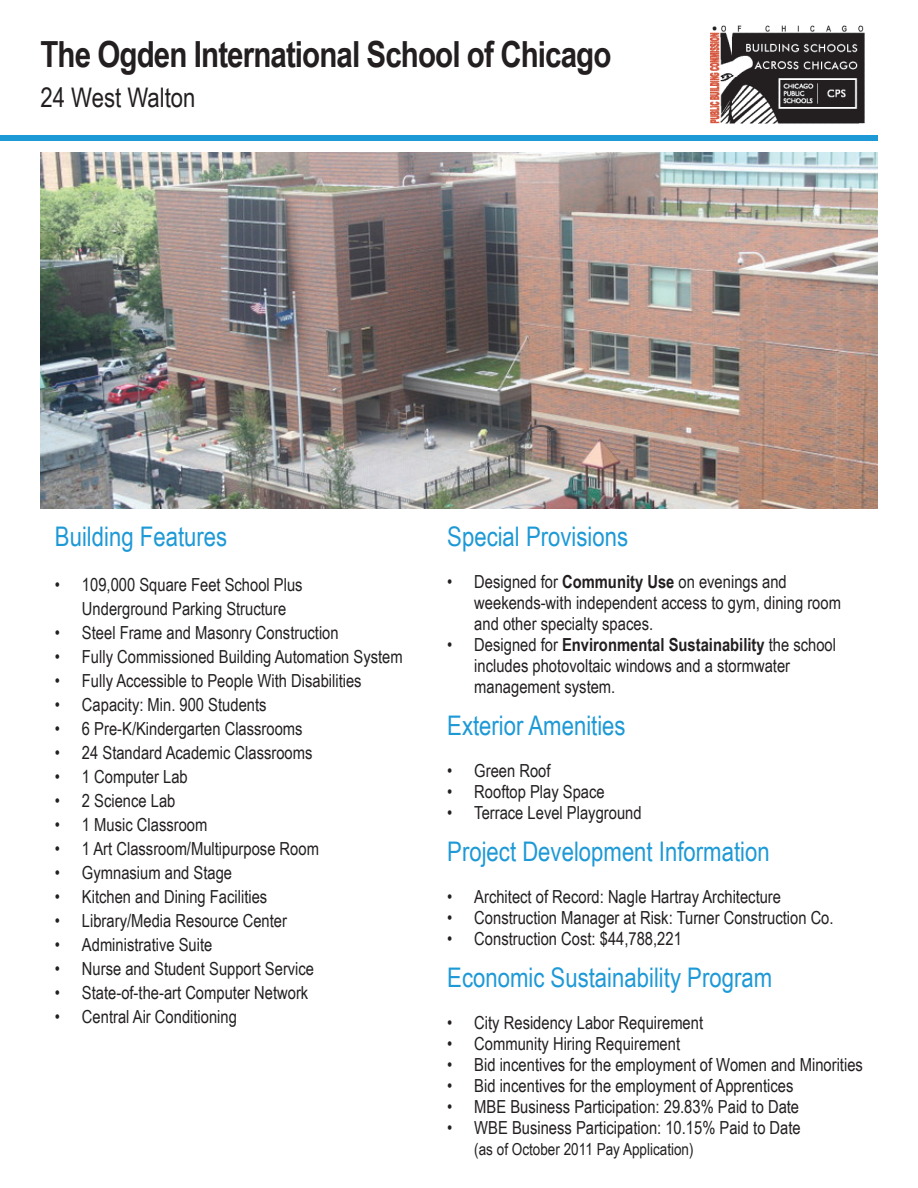
<style>
.page{position:relative;width:918px;height:1188px;background:#fff}
.page>*{position:absolute;margin:0;border:0;box-sizing:border-box;transform-origin:0 0}
.t1{font:700 36px "Arial Narrow";letter-spacing:-.025em;color:#231f20}
.t2{font:27px "Arial Narrow";color:#1d99d6}
.t3{font:27px "Arial Narrow";color:#231f20}
.t4{font:18px/21px "Arial Narrow";color:#231f20}
.t5{font:16.5px "Arial Narrow";color:#231f20}
.s1{font-weight:700}
</style>
<div class="page">
<div style="left:0;top:135px;width:878px;height:6px;background:#1d99d6"></div>
<img style="left:40px;top:153px;width:838px;height:355px">
<img style="left:711px;top:25px;width:154px;height:99px">
<h1 class="t1" style="left:40px;top:27px;width:572px">The Ogden International School of Chicago</h1>
<h2 class="t3" style="left:40px;top:78px;width:157px">24 West Walton</h2>
<h2 class="t2" style="left:55px;top:517px;width:174px">Building Features</h2>
<p class="t4" style="left:55px;top:572px;width:249px;line-height:24px;text-align:center">• 109,000 Square Feet School Plus<br>Underground Parking Structure</p>
<p class="t4" style="left:55px;top:622px;width:285px">• Steel Frame and Masonry Construction</p>
<p class="t4" style="left:55px;top:646px;width:349px">• Fully Commissioned Building Automation System</p>
<p class="t4" style="left:55px;top:670px;width:308px">• Fully Accessible to People With Disabilities</p>
<p class="t4" style="left:55px;top:694px;width:213px">• Capacity: Min. 900 Students</p>
<p class="t4" style="left:55px;top:718px;width:249px">• 6 Pre-K/Kindergarten Classrooms</p>
<p class="t4" style="left:55px;top:742px;width:259px">• 24 Standard Academic Classrooms</p>
<p class="t4" style="left:55px;top:766px;width:134px">• 1 Computer Lab</p>
<p class="t4" style="left:55px;top:790px;width:122px">• 2 Science Lab</p>
<p class="t4" style="left:55px;top:814px;width:154px">• 1 Music Classroom</p>
<p class="t4" style="left:55px;top:838px;width:266px">• 1 Art Classroom/Multipurpose Room</p>
<p class="t4" style="left:55px;top:862px;width:179px">• Gymnasium and Stage</p>
<p class="t4" style="left:55px;top:886px;width:214px">• Kitchen and Dining Facilities</p>
<p class="t4" style="left:55px;top:910px;width:234px">• Library/Media Resource Center</p>
<p class="t4" style="left:55px;top:934px;width:159px">• Administrative Suite</p>
<p class="t4" style="left:55px;top:958px;width:261px">• Nurse and Student Support Service</p>
<p class="t4" style="left:55px;top:982px;width:255px">• State-of-the-art Computer Network</p>
<p class="t4" style="left:55px;top:1006px;width:184px">• Central Air Conditioning</p>
<h2 class="t2" style="left:447px;top:517px;width:182px">Special Provisions</h2>
<p class="t4" style="left:474px;top:571px;width:368px;text-indent:-27px">• Designed for <span class="s1">Community Use</span> on evenings and weekends-with independent access to gym, dining room and other specialty spaces.</p>
<p class="t4" style="left:474px;top:634px;width:363px;text-indent:-27px">• Designed for <span class="s1">Environmental Sustainability</span> the school includes photovoltaic windows and a stormwater management system.</p>
<h2 class="t2" style="left:447px;top:706px;width:180px">Exterior Amenities</h2>
<p class="t4" style="left:447px;top:760px;width:105px">• Green Roof</p>
<p class="t4" style="left:447px;top:781px;width:159px">• Rooftop Play Space</p>
<p class="t4" style="left:447px;top:802px;width:196px">• Terrace Level Playground</p>
<h2 class="t2" style="left:447px;top:832px;width:324px">Project Development Information</h2>
<p class="t4" style="left:447px;top:886px;width:335px">• Architect of Record: Nagle Hartray Architecture</p>
<p class="t4" style="left:447px;top:907px;width:388px">• Construction Manager at Risk: Turner Construction Co.</p>
<p class="t4" style="left:447px;top:928px;width:236px">• Construction Cost: $44,788,221</p>
<h2 class="t2" style="left:447px;top:958px;width:326px">Economic Sustainability Program</h2>
<p class="t4" style="left:447px;top:1012px;width:257px">• City Residency Labor Requirement</p>
<p class="t4" style="left:447px;top:1033px;width:234px">• Community Hiring Requirement</p>
<p class="t4" style="left:447px;top:1054px;width:417px">• Bid incentives for the employment of Women and Minorities</p>
<p class="t4" style="left:447px;top:1075px;width:348px">• Bid incentives for the employment of Apprentices</p>
<p class="t4" style="left:447px;top:1096px;width:353px">• MBE Business Participation: 29.83% Paid to Date</p>
<p class="t4" style="left:447px;top:1117px;width:355px">• WBE Business Participation: 10.15% Paid to Date</p>
<p class="t5" style="left:474px;top:1137px;width:221px">(as of October 2011 Pay Application)</p>
</div>
